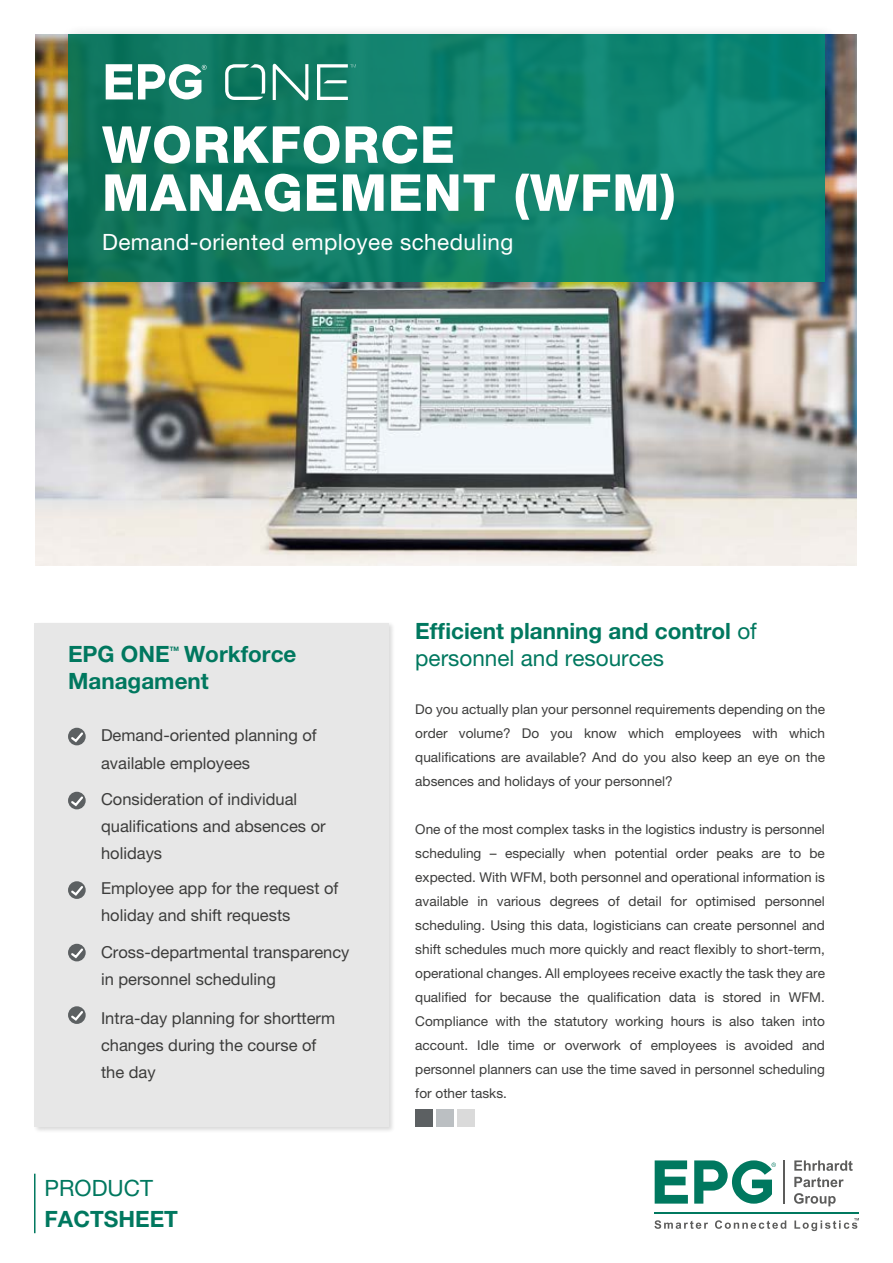
<style>
.page{position:relative;width:893px;height:1263px;background:#fff}
.page>*{position:absolute;margin:0;border:0;box-sizing:border-box;transform-origin:0 0}
.t1{font:800 51px/48px "Helvetica Neue LT Pro";letter-spacing:.02em;color:#fff}
.t2{font:700 22.5px/27px "Helvetica Neue LT Pro";color:#00785f}
.t3{font:22.5px "Helvetica Neue LT Pro";letter-spacing:.02em;color:#fff}
.t4{font:22.5px "Helvetica Neue LT Pro";color:#00785f}
.t5{font:16.5px/27px "Helvetica Neue LT Pro";color:#3c3c3b}
.t6{font:13.5px/24px "Helvetica Neue LT Pro";color:#3c3c3b;text-align:justify}
.t7{font:700 6.15px "Helvetica Neue LT Pro";color:#00785f}
.s1{font-weight:400}
</style>
<div class="page">
<img style="left:36px;top:34px;width:821px;height:532px">
<hr style="left:655px;top:1212px;width:204px;height:1px;background:#00785f">
<svg style="left:655px;top:1160px;width:33px;height:43px"></svg>
<svg style="left:794px;top:1160px;width:59px;height:11px"></svg>
<svg style="left:794px;top:1177px;width:50px;height:10px"></svg>
<svg style="left:794px;top:1193px;width:42px;height:13px"></svg>
<svg style="left:654px;top:1220px;width:54px;height:9px"></svg>
<svg style="left:715px;top:1220px;width:71px;height:9px"></svg>
<svg style="left:794px;top:1218px;width:65px;height:13px"></svg>
<svg style="left:694px;top:1160px;width:82px;height:44px"></svg>
<hr style="left:783px;top:1160px;width:2px;height:43px;background:#5c5c5b">
<div style="left:33px;top:622px;width:362px;height:511px;background:#000;opacity:.15"></div>
<div style="left:34px;top:623px;width:354px;height:503px;background:#e7e7e7"></div>
<div style="left:68px;top:728px;width:18px;height:17px;background:#5c6062;border-radius:50%"></div>
<svg style="left:69px;top:730px;width:16px;height:14px"></svg>
<div style="left:68px;top:792px;width:18px;height:17px;background:#5c6062;border-radius:50%"></div>
<svg style="left:69px;top:794px;width:16px;height:14px"></svg>
<svg style="left:68px;top:881px;width:18px;height:18px"></svg>
<svg style="left:69px;top:884px;width:16px;height:13px"></svg>
<div style="left:68px;top:944px;width:18px;height:17px;background:#5c6062;border-radius:50%"></div>
<svg style="left:69px;top:946px;width:16px;height:14px"></svg>
<svg style="left:68px;top:1006px;width:18px;height:18px"></svg>
<svg style="left:69px;top:1009px;width:16px;height:13px"></svg>
<div style="left:415px;top:1109px;width:17px;height:17px;background:#5c6062"></div>
<div style="left:436px;top:1109px;width:18px;height:17px;background:#bbbfc2"></div>
<div style="left:458px;top:1109px;width:17px;height:17px;background:#dadada"></div>
<hr style="left:34px;top:1174px;width:2px;height:59px;background:#00785f">
<div style="left:57px;top:23px;width:784px;height:274px;background:#000;opacity:.25"></div>
<img style="left:68px;top:34px;width:757px;height:247px">
<svg style="left:106px;top:64px;width:101px;height:35px"></svg>
<svg style="left:225px;top:64px;width:40px;height:36px"></svg>
<svg style="left:273px;top:64px;width:35px;height:36px"></svg>
<svg style="left:317px;top:64px;width:39px;height:36px"></svg>
<h1 class="t1" style="left:102px;top:121px;width:575px">WORKFORCE<br>MANAGEMENT (WFM)</h1>
<h2 class="t3" style="left:102px;top:228px;width:413px">Demand-oriented employee scheduling</h2>
<h2 class="t2" style="left:68px;top:640px;width:103px">EPG ONE</h2>
<p class="t7" style="left:170px;top:645px;width:11px">TM</p>
<h2 class="t2" style="left:68px;top:640px;width:230px;text-indent:116px">Workforce<br>Managament</h2>
<p class="t5" style="left:101px;top:721px;width:217px;line-height:28.5px">Demand-oriented planning of available employees</p>
<p class="t5" style="left:101px;top:785px;width:226px">Consideration of individual qualifications and absences or holidays</p>
<p class="t5" style="left:101px;top:875px;width:239px">Employee app for the request of holiday and shift requests</p>
<p class="t5" style="left:101px;top:939px;width:250px">Cross-departmental transparency in personnel scheduling</p>
<p class="t5" style="left:101px;top:1004px;width:236px">Intra-day planning for shortterm changes during the course of the day</p>
<h2 class="t4" style="left:45px;top:1175px;width:110px">PRODUCT</h2>
<h2 class="t2" style="left:45px;top:1204px;width:135px">FACTSHEET</h2>
<h2 class="t2" style="left:415px;top:617px;width:343px">Efficient planning and control <span class="s1">of personnel and resources</span></h2>
<p class="t6" style="left:415px;top:697px;width:411px">Do you actually plan your personnel requirements depending on the order volume? Do you know which employees with which qualifications are available? And do you also keep an eye on the absences and holidays of your personnel?</p>
<p class="t6" style="left:415px;top:817px;width:411px">One of the most complex tasks in the logistics industry is personnel scheduling – especially when potential order peaks are to be expected. With WFM, both personnel and operational information is available in various degrees of detail for optimised personnel scheduling. Using this data, logisticians can create personnel and shift schedules much more quickly and react flexibly to short-term, operational changes. All employees receive exactly the task they are qualified for because the qualification data is stored in WFM.<br>Compliance with the statutory working hours is also taken into account. Idle time or overwork of employees is avoided and personnel planners can use the time saved in personnel scheduling for other tasks.</p>
</div>
